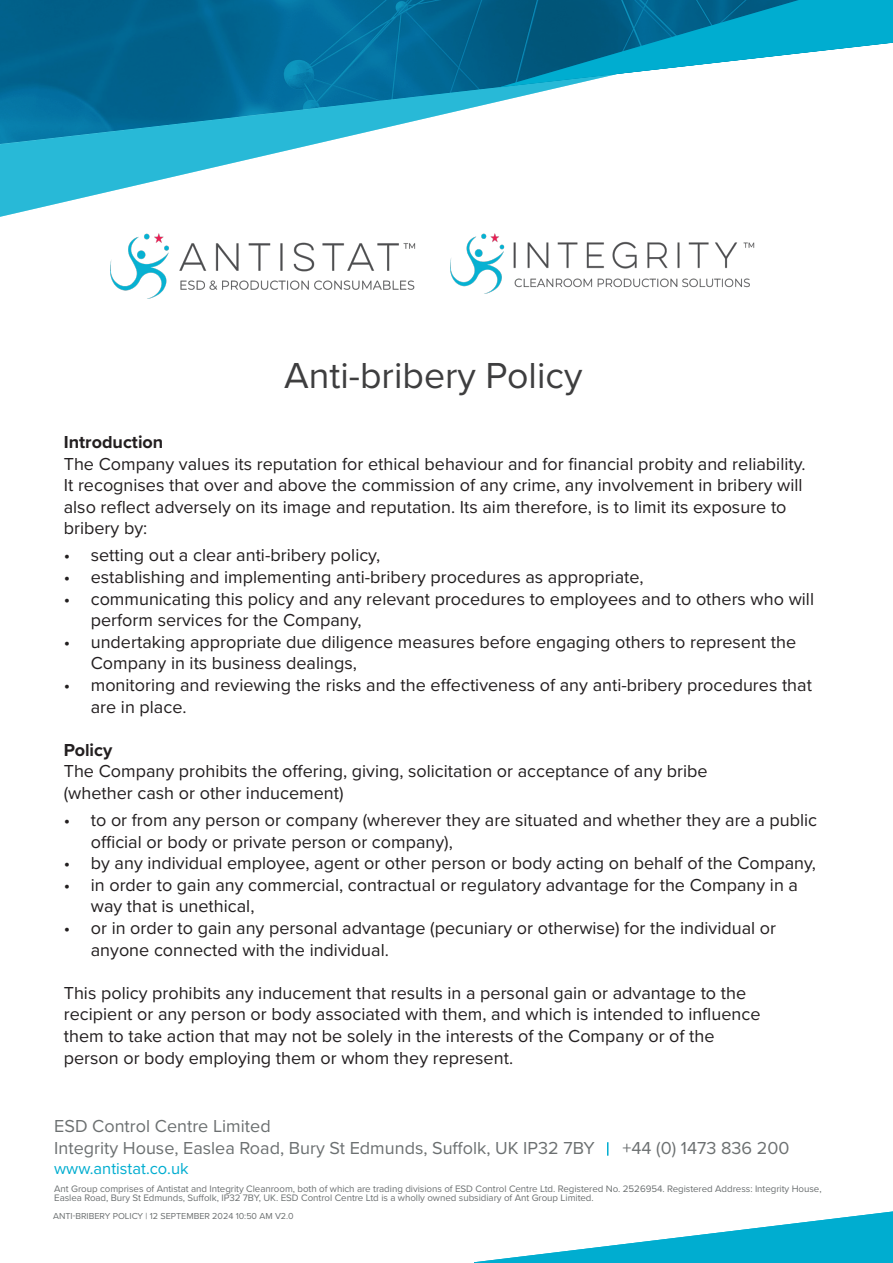
<style>
.page{position:relative;width:893px;height:1263px;background:#fff}
.page>*{position:absolute;margin:0;border:0;box-sizing:border-box;transform-origin:0 0}
.t1{font:37.5px "Proxima Nova";color:#3e3e3f}
.t2{font:18px/21.6px "Proxima Nova";color:#231f20}
.t3{font:18px/21.6px "Proxima Nova";color:#6c7071}
.t4{font:700 18px "Proxima Nova";color:#231f20}
.t5{font:16.5px "Proxima Nova";color:#00add0}
.t6{font:9.75px/9.8px "Proxima Nova";letter-spacing:-.005em;color:#6c7071}
.t7{font:9px "Proxima Nova";color:#6c7071}
</style>
<div class="page">
<svg style="left:607px;top:1142px;width:1px;height:14px"></svg>
<svg style="left:474px;top:1211px;width:419px;height:52px"></svg>
<svg style="left:0;top:0;width:499px;height:74px;background:#016692"></svg>
<svg style="left:499px;top:0;width:394px;height:74px;background:#2595b4"></svg>
<svg style="left:0;top:74px;width:617px;height:143px"></svg>
<img style="left:110px;top:234px;width:305px;height:64px">
<img style="left:450px;top:234px;width:305px;height:59px">
<p class="t1" style="left:284px;top:347px;width:300px">Anti-bribery Policy</p>
<p class="t4" style="left:64px;top:428px;width:101px">Introduction</p>
<p class="t2" style="left:64px;top:452px;width:743px">The Company values its reputation for ethical behaviour and for financial probity and reliability.<br>It recognises that over and above the commission of any crime, any involvement in bribery will also reflect adversely on its image and reputation. Its aim therefore, is to limit its exposure to bribery by:</p>
<p class="t2" style="left:64px;top:544px;width:318px">• setting out a clear anti-bribery policy,</p>
<p class="t2" style="left:64px;top:565px;width:581px">• establishing and implementing anti-bribery procedures as appropriate,</p>
<p class="t2" style="left:91px;top:587px;width:725px;text-indent:-27px">• communicating this policy and any relevant procedures to employees and to others who will perform services for the Company,</p>
<p class="t2" style="left:91px;top:630px;width:707px;text-indent:-27px">• undertaking appropriate due diligence measures before engaging others to represent the<br>Company in its business dealings,</p>
<p class="t2" style="left:91px;top:673px;width:723px;text-indent:-27px">• monitoring and reviewing the risks and the effectiveness of any anti-bribery procedures that are in place.</p>
<p class="t4" style="left:64px;top:736px;width:50px">Policy</p>
<p class="t2" style="left:64px;top:760px;width:645px">The Company prohibits the offering, giving, solicitation or acceptance of any bribe</p>
<p class="t2" style="left:64px;top:781px;width:281px">(whether cash or other inducement)</p>
<p class="t2" style="left:91px;top:808px;width:728px;text-indent:-27px">• to or from any person or company (wherever they are situated and whether they are a public official or body or private person or company),</p>
<p class="t2" style="left:64px;top:852px;width:754px">• by any individual employee, agent or other person or body acting on behalf of the Company,</p>
<p class="t2" style="left:91px;top:873px;width:709px;text-indent:-27px">• in order to gain any commercial, contractual or regulatory advantage for the Company in a way that is unethical,</p>
<p class="t2" style="left:91px;top:916px;width:687px;text-indent:-27px">• or in order to gain any personal advantage (pecuniary or otherwise) for the individual or anyone connected with the individual.</p>
<p class="t2" style="left:64px;top:981px;width:684px">This policy prohibits any inducement that results in a personal gain or advantage to the</p>
<p class="t2" style="left:64px;top:1003px;width:698px">recipient or any person or body associated with them, and which is intended to influence</p>
<p class="t2" style="left:64px;top:1024px;width:652px">them to take action that may not be solely in the interests of the Company or of the</p>
<p class="t2" style="left:64px;top:1046px;width:451px">person or body employing them or whom they represent.</p>
<p class="t3" style="left:54px;top:1115px;width:542px">ESD Control Centre Limited<br>Integrity House, Easlea Road, Bury St Edmunds, Suffolk, UK IP32 7BY</p>
<p class="t3" style="left:623px;top:1136px;width:168px">+44 (0) 1473 836 200</p>
<p class="t5" style="left:54px;top:1156px;width:136px">www.antistat.co.uk</p>
<p class="t6" style="left:54px;top:1183px;width:769px">Ant Group comprises of Antistat and Integrity Cleanroom, both of which are trading divisions of ESD Control Centre Ltd. Registered No. 2526954. Registered Address: Integrity House,<br>Easlea Road, Bury St Edmunds, Suffolk, IP32 7BY, UK. ESD Control Centre Ltd is a wholly owned subsidiary of Ant Group Limited.</p>
<p class="t7" style="left:53px;top:1209px;width:29px">Anti-bribery</p>
<p class="t7" style="left:113px;top:1209px;width:18px">Policy</p>
<p class="t7" style="left:146px;top:1209px;width:27px">| 12 Septe</p>
<p class="t7" style="left:186px;top:1209px;width:14px">mber</p>
<p class="t7" style="left:212px;top:1209px;width:83px">2024 10:50 am V2.0</p>
</div>
